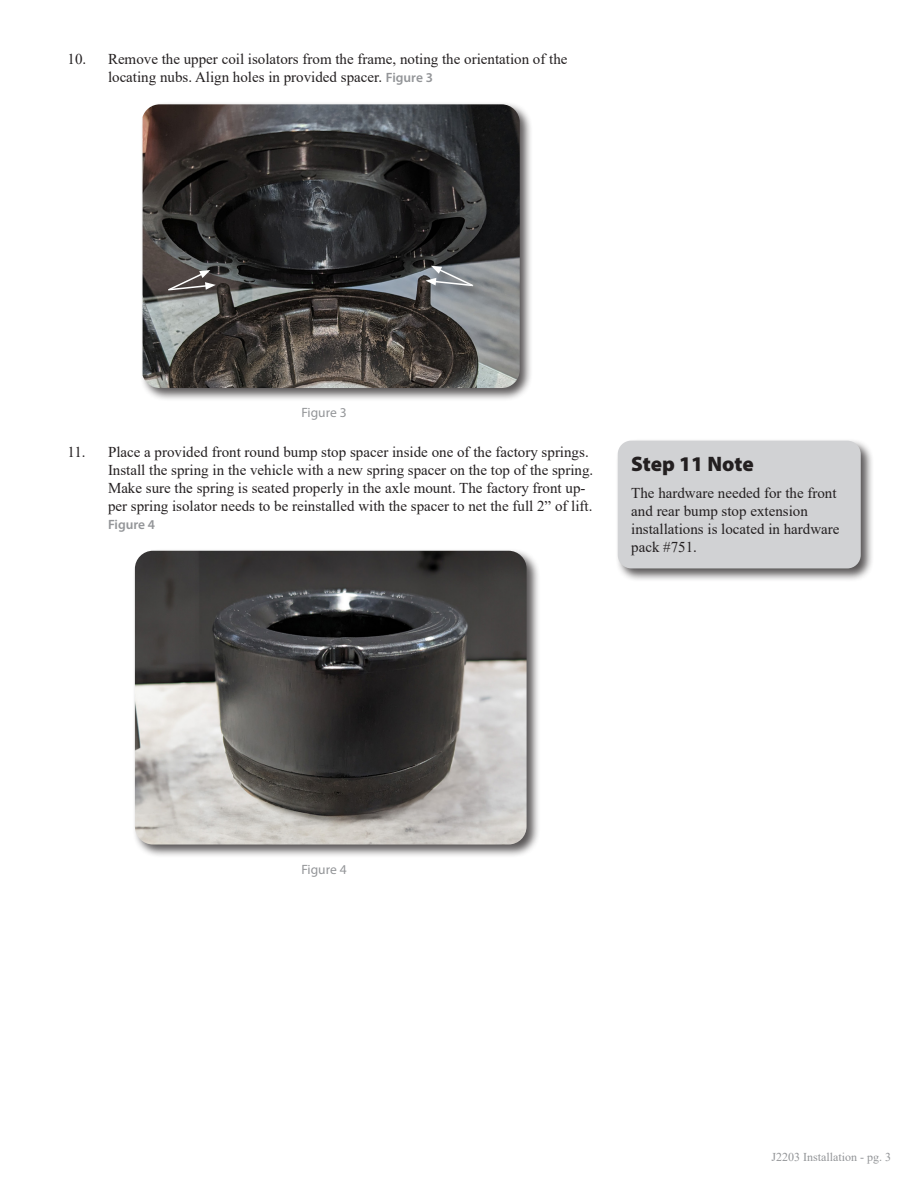
<style>
.page{position:relative;width:918px;height:1188px;background:#fff}
.page>*{position:absolute;margin:0;border:0;box-sizing:border-box;transform-origin:0 0}
.Headline{font:900 21px "Myriad Pro";letter-spacing:-.005em;color:#231f20}
.Body_text{font:15px/18px "Times New Roman";color:#231f20}
.t1{font:13.5px "Myriad Pro";color:#939598}
.t2{font:600 13.5px "Myriad Pro";color:#939598}
.t3{font:12px "Times New Roman";color:#939598}
.s1{font-family:"Myriad Pro";font-weight:600;font-size:13.5px;color:#939598}
</style>
<div class="page">
<div style="left:140px;top:102px;width:394px;height:300px;background:#231f20;opacity:.75"></div>
<img style="left:143px;top:104px;width:377px;height:284px">
<div style="left:132px;top:548px;width:408px;height:310px;background:#231f20;opacity:.75"></div>
<img style="left:135px;top:551px;width:392px;height:294px">
<div style="left:167px;top:268px;width:56px;height:35px;background:#231f20;opacity:.75"></div>
<div style="left:167px;top:280px;width:61px;height:23px;background:#231f20;opacity:.75"></div>
<svg style="left:166px;top:270px;width:50px;height:22px"></svg>
<div style="left:429px;top:263px;width:57px;height:36px;background:#231f20;opacity:.75"></div>
<div style="left:424px;top:276px;width:61px;height:23px;background:#231f20;opacity:.75"></div>
<svg style="left:426px;top:266px;width:49px;height:22px"></svg>
<div style="left:615px;top:438px;width:260px;height:144px;background:#231f20;opacity:.75"></div>
<div style="left:618px;top:441px;width:243px;height:127px;background:#d1d2d4;border-radius:14px"></div>
<p class="Body_text" style="left:108px;top:50px;width:461px;text-indent:-40px">10. Remove the upper coil isolators from the frame, noting the orientation of the locating nubs. Align holes in provided spacer. <span class="s1">Figure 3</span></p>
<p class="t1" style="left:301px;top:404px;width:47px">Figure 3</p>
<p class="Body_text" style="left:108px;top:442px;width:487px;text-indent:-40px">11. Place a provided front round bump stop spacer inside one of the factory springs.<br>Install the spring in the vehicle with a new spring spacer on the top of the spring.<br>Make sure the spring is seated properly in the axle mount. The factory front up&shy;per spring isolator needs to be reinstalled with the spacer to net the full 2” of lift.</p>
<p class="t2" style="left:108px;top:516px;width:49px">Figure 4</p>
<p class="Headline" style="left:631px;top:450px;width:124px">Step 11 Note</p>
<p class="Body_text" style="left:631px;top:484px;width:210px">The hardware needed for the front and rear bump stop extension installations is located in hardware pack #751.</p>
<p class="t1" style="left:301px;top:861px;width:47px">Figure 4</p>
<p class="t3" style="left:771px;top:1149px;width:121px">J2203 Installation - pg. 3</p>
</div>
